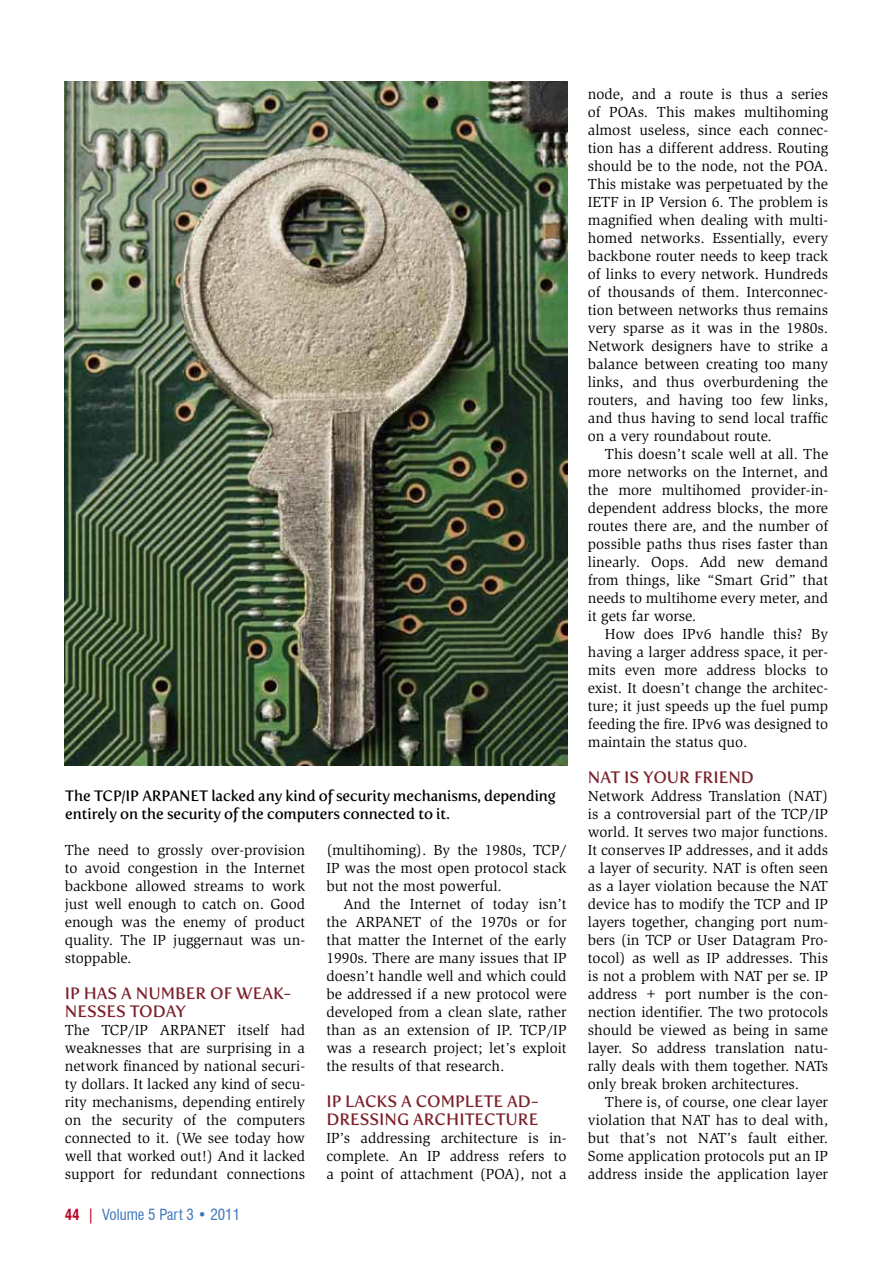
<style>
.page{position:relative;width:893px;height:1263px;background:#fff}
.page>*{position:absolute;margin:0;border:0;box-sizing:border-box;transform-origin:0 0}
.t1{font:16.5px/18px "Fertigo Pro";color:#7c212c}
.t2{font:15px/18px "Slimbach";color:#000;text-align:justify}
.t3{font:15px/18px "Fertigo Pro";letter-spacing:-.01em;color:#000}
.t4{font:condensed 15px "Swiss 721 BT";color:#3b76ba}
.s1{font-weight:700;color:#be0027}
.s2{color:#be0027}
</style>
<div class="page">
<img style="left:65px;top:81px;width:502px;height:684px">
<p class="t3" style="left:65px;top:787px;width:492px">The TCP/IP ARPANET lacked any kind of security mechanisms, depending entirely on the security of the computers connected to it.</p>
<p class="t2" style="left:65px;top:841px;width:242px">The need to grossly over-provision to avoid congestion in the Internet backbone allowed streams to work just well enough to catch on. Good enough was the enemy of product quality. The IP juggernaut was un&shy;stoppable.</p>
<p class="t1" style="left:65px;top:984px;width:228px">IP has a number of weak&shy;nesses today</p>
<p class="t2" style="left:65px;top:1021px;width:242px">The TCP/IP ARPANET itself had weaknesses that are surprising in a network financed by national securi&shy;ty dollars. It lacked any kind of secu&shy;rity mechanisms, depending entirely on the security of the computers connected to it. (We see today how well that worked out!) And it lacked support for redundant connections</p>
<p class="t4" style="left:65px;top:1206px;width:177px"><span class="s1">44</span> <span class="s2">|</span> Volume 5 Part 3 • 2011</p>
<p class="t2" style="left:326px;top:841px;width:242px">(multihoming). By the 1980s, TCP/ IP was the most open protocol stack but not the most powerful.</p>
<p class="t2" style="left:326px;top:895px;width:242px;text-indent:17px">And the Internet of today isn’t the ARPANET of the 1970s or for that matter the Internet of the early 1990s. There are many issues that IP doesn’t handle well and which could be addressed if a new protocol were developed from a clean slate, rather than as an extension of IP. TCP/IP was a research project; let’s exploit the results of that research.</p>
<p class="t1" style="left:326px;top:1092px;width:214px">IP lacks a complete ad&shy;dressi ng architecture</p>
<p class="t2" style="left:326px;top:1129px;width:242px">IP’s addressing architecture is in&shy;complete. An IP address refers to a point of attachment (POA), not a</p>
<p class="t2" style="left:588px;top:85px;width:242px">node, and a route is thus a series of POAs. This makes multihoming almost useless, since each connec&shy;tion has a different address. Routing should be to the node, not the POA.<br>This mistake was perpetuated by the IETF in IP Version 6. The problem is magnified when dealing with multi&shy;homed networks. Essentially, every backbone router needs to keep track of links to every network. Hundreds of thousands of them. Interconnec&shy;tion between networks thus remains very sparse as it was in the 1980s.<br>Network designers have to strike a balance between creating too many links, and thus overburdening the routers, and having too few links, and thus having to send local traffic on a very roundabout route.</p>
<p class="t2" style="left:588px;top:445px;width:242px;text-indent:17px">This doesn’t scale well at all. The more networks on the Internet, and the more multihomed provider-in&shy;dependent address blocks, the more routes there are, and the number of possible paths thus rises faster than linearly. Oops. Add new demand from things, like “Smart Grid” that needs to multihome every meter, and it gets far worse.</p>
<p class="t2" style="left:588px;top:625px;width:242px;text-indent:17px">How does IPv6 handle this? By having a larger address space, it per&shy;mits even more address blocks to exist. It doesn’t change the architec&shy;ture; it just speeds up the fuel pump feeding the fire. IPv6 was designed to maintain the status quo.</p>
<p class="t1" style="left:588px;top:768px;width:168px">NAT is your fri end</p>
<p class="t2" style="left:588px;top:787px;width:242px">Network Address Translation (NAT) is a controversial part of the TCP/IP world. It serves two major functions.<br>It conserves IP addresses, and it adds a layer of security. NAT is often seen as a layer violation because the NAT device has to modify the TCP and IP layers together, changing port num&shy;bers (in TCP or User Datagram Pro&shy;tocol) as well as IP addresses. This is not a problem with NAT per se. IP address + port number is the con&shy;nection identifier. The two protocols should be viewed as being in same layer. So address translation natu&shy;rally deals with them together. NATs only break broken architectures.</p>
<p class="t2" style="left:588px;top:1093px;width:242px;text-indent:17px">There is, of course, one clear layer violation that NAT has to deal with, but that’s not NAT’s fault either.<br>Some application protocols put an IP address inside the application layer</p>
</div>
